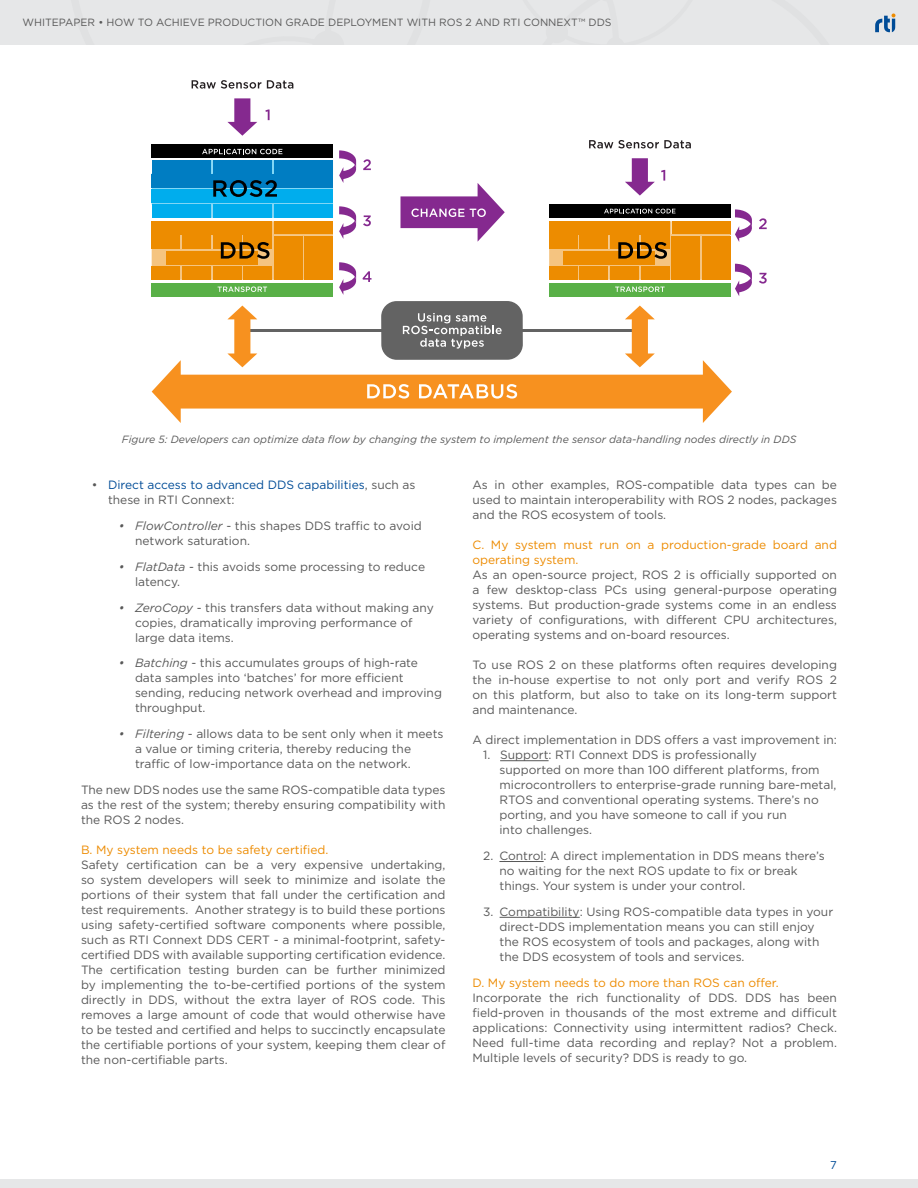
<style>
.page{position:relative;width:918px;height:1188px;background:#fff}
.page>*{position:absolute;margin:0;border:0;box-sizing:border-box;transform-origin:0 0}
.t1{font:12px/15px "Gotham";color:#585858}
.t2{font:12px/15px "Gotham";color:#ed8b00}
.t3{font:12px/15px "Gotham";color:#004c97}
.t4{font:11.25px "Gotham";color:#004c97}
.t5{font:italic 10.5px "Gotham";color:#585858}
.t6{font:10.5px "Gotham";color:#585858}
.s1{color:#585858}
.s2{font-style:italic}
</style>
<div class="page">
<div style="left:0;top:1179px;width:918px;height:9px;background:#e6e7e8"></div>
<div style="left:0;top:0;width:918px;height:45px;background:#e6e7e8"></div>
<svg style="left:875px;top:13px;width:21px;height:20px"></svg>
<hr style="left:500px;top:760px;width:49px;height:1px;background:#585858">
<hr style="left:499px;top:861px;width:45px;height:1px;background:#585858">
<hr style="left:500px;top:917px;width:80px;height:1px;background:#585858">
<svg style="left:227px;top:98px;width:30px;height:38px"></svg>
<div style="left:152px;top:144px;width:181px;height:13px;background:#000"></div>
<div style="left:152px;top:283px;width:181px;height:13px;background:#59b047"></div>
<svg style="left:218px;top:287px;width:49px;height:5px"></svg>
<svg style="left:202px;top:149px;width:80px;height:5px"></svg>
<svg style="left:152px;top:160px;width:181px;height:120px;background:#7a9271"></svg>
<div style="left:549px;top:204px;width:182px;height:13px;background:#000"></div>
<svg style="left:192px;top:80px;width:69px;height:9px"></svg>
<svg style="left:267px;top:80px;width:26px;height:9px"></svg>
<svg style="left:625px;top:158px;width:30px;height:38px"></svg>
<svg style="left:589px;top:140px;width:102px;height:8px"></svg>
<div style="left:381px;top:301px;width:142px;height:59px;background:#636363;border-radius:15px"></div>
<svg style="left:152px;top:306px;width:580px;height:117px"></svg>
<svg style="left:401px;top:183px;width:104px;height:59px"></svg>
<svg style="left:265px;top:110px;width:5px;height:10px"></svg>
<svg style="left:339px;top:150px;width:32px;height:33px"></svg>
<svg style="left:339px;top:206px;width:32px;height:33px"></svg>
<svg style="left:339px;top:262px;width:33px;height:33px"></svg>
<svg style="left:549px;top:209px;width:218px;height:87px"></svg>
<svg style="left:661px;top:170px;width:4px;height:11px"></svg>
<p class="t6" style="left:22px;top:16px;width:591px">WHITEPAPER • HOW TO ACHIEVE PRODUCTION GRADE DEPLOYMENT WITH ROS 2 AND RTI CONNEXT™ DDS</p>
<p class="t5" style="left:122px;top:432px;width:676px">Figure 5: Developers can optimize data flow by changing the system to implement the sensor data-handling nodes directly in DDS</p>
<p class="t3" style="left:108px;top:477px;width:309px;text-indent:-16px"><span class="s1">•</span> Direct access to advanced DDS capabilities<span class="s1">, such as these in RTI Connext:</span></p>
<p class="t1" style="left:135px;top:518px;width:288px;text-indent:-16px"><span class="s2">• FlowController</span> - this shapes DDS traffic to avoid network saturation.</p>
<p class="t1" style="left:135px;top:559px;width:292px;text-indent:-16px"><span class="s2">• FlatData</span> - this avoids some processing to reduce latency.</p>
<p class="t1" style="left:135px;top:600px;width:300px;text-indent:-16px"><span class="s2">• ZeroCopy</span> - this transfers data without making any copies, dramatically improving performance of large data items.</p>
<p class="t1" style="left:135px;top:655px;width:308px;text-indent:-16px"><span class="s2">• Batching</span> - this accumulates groups of high-rate data samples into ‘batches’ for more efficient sending, reducing network overhead and improving throughput.</p>
<p class="t1" style="left:135px;top:726px;width:310px;text-indent:-16px"><span class="s2">• Filtering</span> - allows data to be sent only when it meets a value or timing criteria, thereby reducing the traffic of low-importance data on the network.</p>
<p class="t1" style="left:81px;top:782px;width:366px;text-align:justify">The new DDS nodes use the same ROS-compatible data types as the rest of the system; thereby ensuring compatibility with the ROS 2 nodes.</p>
<p class="t2" style="left:81px;top:842px;width:249px">B. My system needs to be safety certified.</p>
<p class="t1" style="left:81px;top:857px;width:366px;text-align:justify">Safety certification can be a very expensive undertaking, so system developers will seek to minimize and isolate the portions of their system that fall under the certification and test requirements. Another strategy is to build these portions using safety-certified software components where possible, such as RTI Connext DDS CERT - a minimal-footprint, safety&shy;certified DDS with available supporting certification evidence.<br>The certification testing burden can be further minimized by implementing the to-be-certified portions of the system directly in DDS, without the extra layer of ROS code. This removes a large amount of code that would otherwise have to be tested and certified and helps to succinctly encapsulate the certifiable portions of your system, keeping them clear of the non-certifiable parts.</p>
<p class="t1" style="left:472px;top:477px;width:366px;text-align:justify">As in other examples, ROS-compatible data types can be used to maintain interoperability with ROS 2 nodes, packages and the ROS ecosystem of tools.</p>
<p class="t2" style="left:472px;top:537px;width:366px">C. My system must run on a production-grade board and operating system.</p>
<p class="t1" style="left:472px;top:567px;width:366px;text-align:justify">As an open-source project, ROS 2 is officially supported on a few desktop-class PCs using general-purpose operating systems. But production-grade systems come in an endless variety of configurations, with different CPU architectures, operating systems and on-board resources.</p>
<p class="t1" style="left:472px;top:657px;width:366px;text-align:justify">To use ROS 2 on these platforms often requires developing the in-house expertise to not only port and verify ROS 2 on this platform, but also to take on its long-term support and maintenance.</p>
<p class="t1" style="left:472px;top:732px;width:366px">A direct implementation in DDS offers a vast improvement in:</p>
<p class="t1" style="left:500px;top:747px;width:338px;text-indent:-16px">1. Support: RTI Connext DDS is professionally<br>supported on more than 100 different platforms, from microcontrollers to enterprise-grade running bare-metal, RTOS and conventional operating systems. There’s no porting, and you have someone to call if you run<br>into challenges.</p>
<p class="t1" style="left:500px;top:848px;width:327px;text-indent:-16px">2. Control: A direct implementation in DDS means there’s no waiting for the next ROS update to fix or break things. Your system is under your control.</p>
<p class="t1" style="left:500px;top:904px;width:335px;text-indent:-16px">3. Compatibility: Using ROS-compatible data types in your direct-DDS implementation means you can still enjoy the ROS ecosystem of tools and packages, along with the DDS ecosystem of tools and services.</p>
<p class="t2" style="left:472px;top:975px;width:308px">D. My system needs to do more than ROS can offer.</p>
<p class="t1" style="left:472px;top:990px;width:366px;text-align:justify">Incorporate the rich functionality of DDS. DDS has been field-proven in thousands of the most extreme and difficult applications: Connectivity using intermittent radios? Check.<br>Need full-time data recording and replay? Not a problem.<br>Multiple levels of security? DDS is ready to go.</p>
<p class="t4" style="left:830px;top:1158px;width:8px">7</p>
</div>
